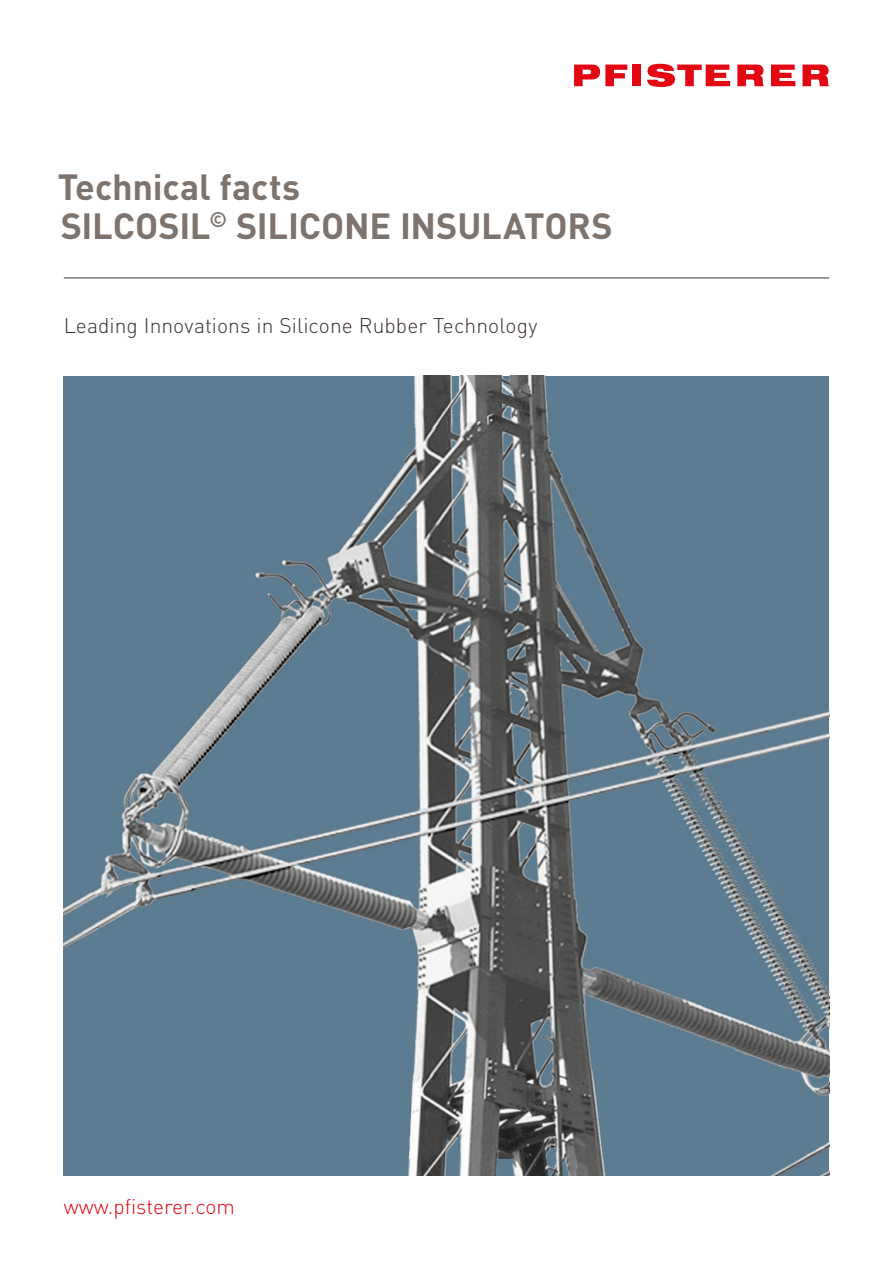
<style>
.page{position:relative;width:893px;height:1263px;background:#fff}
.page>*{position:absolute;margin:0;border:0;box-sizing:border-box;transform-origin:0 0}
.t1{font:700 36px/39px "DIN Pro";letter-spacing:-.005em;color:#7e746e}
.t2{font:300 21px "DIN Pro";letter-spacing:.005em;color:#3c322d}
.t3{font:300 21px "DIN Pro";color:#e30613}
</style>
<div class="page">
<img style="left:64px;top:376px;width:765px;height:799px">
<hr style="left:64px;top:278px;width:765px;height:1px;background:#3c322d">
<svg style="left:574px;top:65px;width:53px;height:21px"></svg>
<div style="left:632px;top:65px;width:9px;height:21px;background:#e30613"></div>
<svg style="left:647px;top:64px;width:83px;height:23px"></svg>
<svg style="left:737px;top:65px;width:27px;height:21px"></svg>
<svg style="left:771px;top:65px;width:24px;height:21px"></svg>
<svg style="left:802px;top:65px;width:27px;height:21px"></svg>
<h1 class="t1" style="left:58px;top:163px;width:556px">Technical facts<br>SILCOSIL<sup>©</sup> SILICONE INSULATORS</h1>
<p class="t2" style="left:64px;top:310px;width:475px">Leading Innovations in Silicone Rubber Technology</p>
<p class="t3" style="left:64px;top:1191px;width:173px">www.pfisterer.com</p>
</div>
